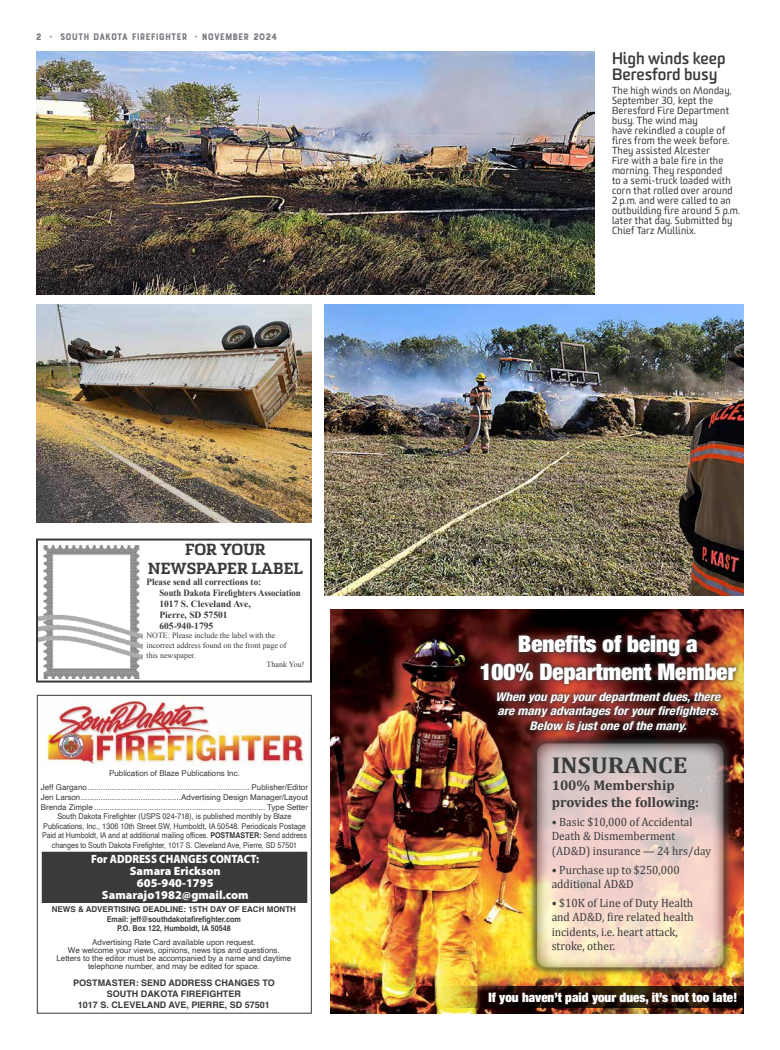
<style>
.page{position:relative;width:780px;height:1050px;background:#fff}
.page>*{position:absolute;margin:0;border:0;box-sizing:border-box;transform-origin:0 0}
.t1{font:900 expanded 23px/27.6px "Helvetica Neue";color:#fff;text-align:center}
.t2{font:700 23px "Cambria";color:#383a3b;scale:1.1 1}
.t3{font:900 18px/18.5px "Sommet Slab Rnd";color:#383a3b;text-align:center}
.t4{font:700 16px/16px "Sommet Rounded";color:#383a3b}
.t5{font:700 14px/16.8px "Cambria";color:#383a3b}
.t6{font:900 expanded 13px "Helvetica Neue";color:#fff}
.t7{font:12px/14.4px "Cambria";color:#383a3b;scale:.95 1}
.t8{font:italic 700 condensed 12px/14.4px "Helvetica Neue";color:#fff;text-align:center;scale:1.1 1}
.t9{font:900 12px/12px "Myriad Pro";color:#fff;text-align:center;scale:.9 1}
.t10{font:10px/10px "Sommet Rounded";letter-spacing:.02em;color:#383a3b}
.t11{font:10px "Bourton Base";color:#787b80}
.t12{font:700 9.5px/11px "Times New Roman";color:#383a3b;scale:.96 1}
.t13{font:700 9px/10.8px "Helvetica";color:#383a3b;text-align:center}
.t14{font:8px/9.7px "Helvetica";color:#383a3b;text-align:center}
.t15{font:700 8px/9.6px "Helvetica";color:#383a3b;text-align:center}
.t16{font:8px "Times New Roman";color:#383a3b}
.s1{font-weight:700}
</style>
<div class="page">
<img style="left:43px;top:545px;width:97px;height:64px">
<img style="left:39px;top:609px;width:104px;height:69px">
<div style="left:36px;top:539px;width:276px;height:144px;border:2px solid #383a3b"></div>
<img style="left:36px;top:696px;width:273px;height:70px">
<div style="left:37px;top:695px;width:275px;height:319px;border:1px solid #383a3b"></div>
<div style="left:42px;top:852px;width:265px;height:50px;background:#383a3b"></div>
<div style="left:42px;top:852px;width:265px;height:51px;border:1px solid #383a3b"></div>
<img style="left:330px;top:609px;width:414px;height:405px">
<img style="left:331px;top:986px;width:413px;height:22px">
<div style="left:528px;top:734px;width:205px;height:243px;background:#383a3b;opacity:.75"></div>
<svg style="left:535px;top:741px;width:191px;height:228px;background:#e3ccc2"></svg>
<div style="left:533px;top:739px;width:195px;height:232px;border:4px solid #383a3b;border-radius:12px"></div>
<img style="left:475px;top:630px;width:266px;height:107px">
<img style="left:324px;top:304px;width:420px;height:291px">
<img style="left:36px;top:304px;width:276px;height:219px">
<img style="left:36px;top:52px;width:558px;height:242px">
<p class="t11" style="left:36px;top:31px;width:243px">2 • SOUTH DAKOTA FIREFIGHTER • NOVEMBER 2024</p>
<h2 class="t3" style="left:148px;top:540px;width:157px">FOR YOUR<br>NEWSPAPER LABEL</h2>
<p class="t12" style="left:159px;top:576px;width:149px;text-indent:-13px">Please send all corrections to:<br>South Dakota Firefighters Association<br>1017 S. Cleveland Ave,<br>Pierre, SD 57501<br>605-940-1795</p>
<p class="t16" style="left:146px;top:630px;width:130px">NOTE: Please include the label with the</p>
<p class="t16" style="left:146px;top:640px;width:142px">incorrect address found on the front page of</p>
<p class="t16" style="left:146px;top:650px;width:51px">this newspaper.</p>
<p class="t16" style="left:267px;top:659px;width:39px">Thank You!</p>
<p class="t14" style="left:41px;top:766px;width:269px;line-height:14px">Publication of Blaze Publications Inc.<br>Jeff Gargano......................................................................... Publisher/Editor</p>
<p class="t14" style="left:41px;top:792px;width:269px">Jen Larson.............................................Advertising Design Manager/Layout Brenda Zimple ............................................................................. Type Setter South Dakota Firefighter (USPS 024-718), is published monthly by Blaze Publications, Inc., 1306 10th Street SW, Humboldt, IA 50548. Periodicals Postage Paid at Humboldt, IA and at additional mailing offices. <span class="s1">POSTMASTER:</span> Send address changes to South Dakota Firefighter, 1017 S. Cleveland Ave, Pierre, SD 57501</p>
<h3 class="t9" style="left:91px;top:853px;width:188px">For ADDRESS CHANGES CONTACT:<br>Samara Erickson<br>605-940-1795<br>Samarajo1982@gmail.com</h3>
<p class="t15" style="left:52px;top:905px;width:246px">NEWS &amp; ADVERTISING DEADLINE: 15TH DAY OF EACH MONTH<br>Email: jeff@southdakotafirefighter.com<br>P.O. Box 122, Humboldt, IA 50548</p>
<p class="t14" style="left:57px;top:939px;width:236px;line-height:8px">Advertising Rate Card available upon request.<br>We welcome your views, opinions, news tips and questions.<br>Letters to the editor must be accompanied by a name and daytime telephone number, and may be edited for space.</p>
<p class="t13" style="left:73px;top:979px;width:203px">POSTMASTER: SEND ADDRESS CHANGES TO<br>SOUTH DAKOTA FIREFIGHTER<br>1017 S. CLEVELAND AVE, PIERRE, SD 57501</p>
<h3 class="t4" style="left:612px;top:51px;width:115px">High winds keep<br>Beresford busy</h3>
<p class="t10" style="left:612px;top:86px;width:129px">The high winds on Monday,<br>September 30, kept the<br>Beresford Fire Department busy. The wind may<br>have rekindled a couple of fires from the week before.<br>They assisted Alcester<br>Fire with a bale fire in the morning. They responded<br>to a semi-truck loaded with corn that rolled over around<br>2 p.m. and were called to an outbuilding fire around 5 p.m. later that day. Submitted by<br>Chief Tarz Mullinix.</p>
<h1 class="t1" style="left:480px;top:630px;width:258px">Benefits of being a<br>100% Department Member</h1>
<h3 class="t8" style="left:496px;top:689px;width:206px">When you pay your department dues, there are many advantages for your firefighters.<br>Below is just one of the many.</h3>
<h1 class="t2" style="left:552px;top:749px;width:125px">INSURANCE</h1>
<h3 class="t5" style="left:552px;top:776px;width:149px">100% Membership provides the following:</h3>
<h3 class="t7" style="left:552px;top:814px;width:169px">• Basic $10,000 of Accidental<br>Death &amp; Dismemberment (AD&amp;D) insurance — 24 hrs/day</h3>
<h3 class="t7" style="left:552px;top:862px;width:136px">• Purchase up to $250,000 additional AD&amp;D</h3>
<h3 class="t7" style="left:552px;top:895px;width:151px">• $10K of Line of Duty Health and AD&amp;D, fire related health incidents, i.e. heart attack, stroke, other.</h3>
<h3 class="t6" style="left:488px;top:989px;width:250px">If you haven’t paid your dues, it’s not too late!</h3>
</div>
